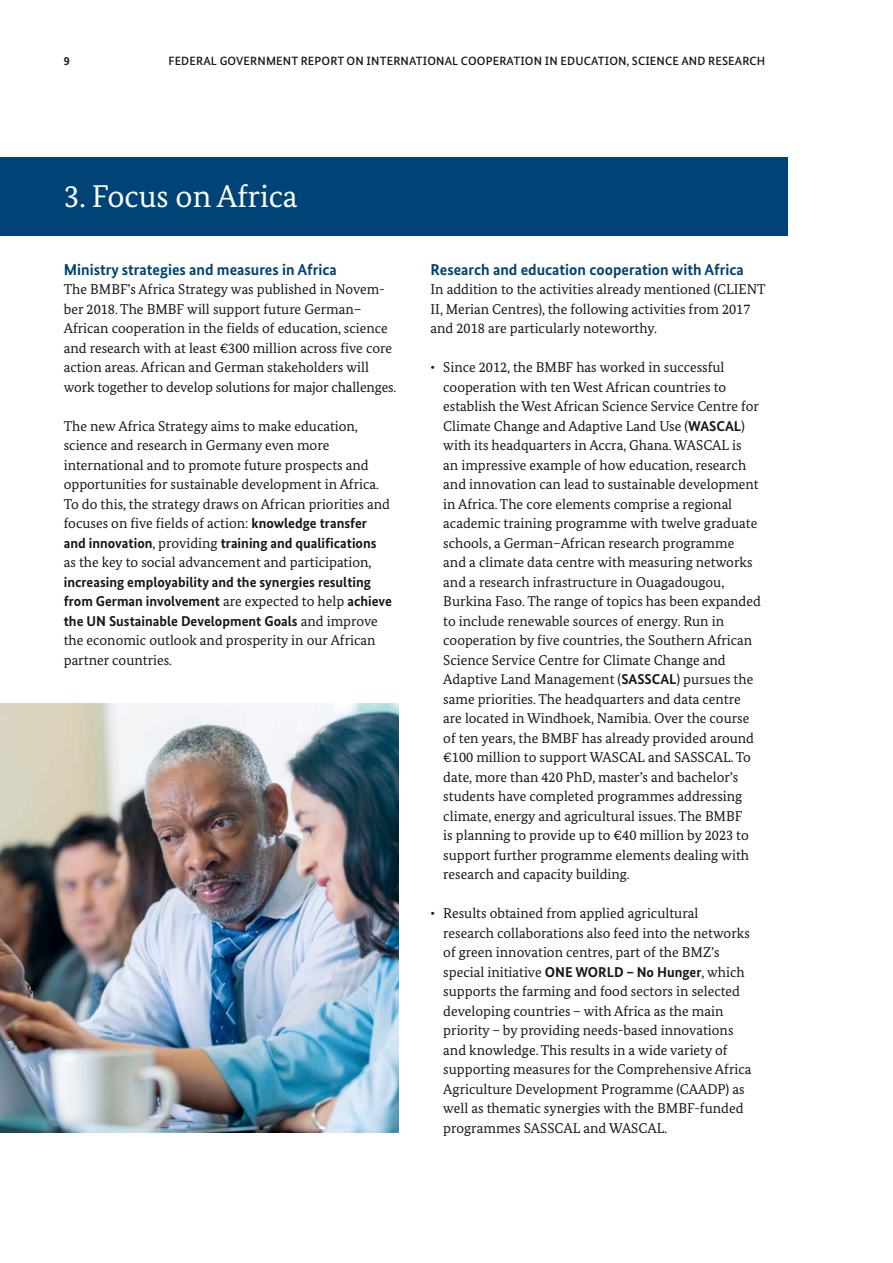
<style>
.page{position:relative;width:893px;height:1263px;background:#fff}
.page>*{position:absolute;margin:0;border:0;box-sizing:border-box;transform-origin:0 0}
.t1{font:31.5px "Bundes Serif";color:#fff}
.t2{font:700 15.75px "Bundes Sans";color:#004376}
.t3{font:14.25px/19.5px "Bundes Serif";color:#181716}
.t4{font:700 14.25px/19.5px "Bundes Sans";color:#181716}
.t5{font:500 12px "Bundes Sans";letter-spacing:.01em;color:#181716}
.t6{font:700 12px "Bundes Sans";color:#181716}
.s1{font-family:"Bundes Sans";font-weight:700}
.s2{font-family:"Bundes Serif";font-weight:400}
</style>
<div class="page">
<img style="left:0;top:704px;width:399px;height:429px">
<div style="left:0;top:157px;width:787px;height:79px;background:#004376"></div>
<p class="t6" style="left:64px;top:53px;width:7px">9</p>
<p class="t5" style="left:168px;top:53px;width:598px">FEDERAL GOVERNMENT REPORT ON INTERNATIONAL COOPERATION IN EDUCATION, SCIENCE AND RESEARCH</p>
<h1 class="t1" style="left:64px;top:177px;width:235px">3. Focus on Africa</h1>
<p class="t2" style="left:64px;top:259px;width:274px">Ministry strategies and measures in Africa</p>
<p class="t3" style="left:64px;top:279px;width:334px">The BMBF’s Africa Strategy was published in Novem&shy;ber 2018. The BMBF will support future German– African cooperation in the fields of education, science and research with at least €300 million across five core action areas. African and German stakeholders will work together to develop solutions for major challenges.</p>
<p class="t3" style="left:64px;top:416px;width:328px">The new Africa Strategy aims to make education, science and research in Germany even more international and to promote future prospects and opportunities for sustainable development in Africa.<br>To do this, the strategy draws on African priorities and focuses on five fields of action: <span class="s1">knowledge transfer</span></p>
<p class="t4" style="left:64px;top:533px;width:314px">and innovation<span class="s2">, providing</span> training and qualifications</p>
<p class="t3" style="left:64px;top:552px;width:309px">as the key to social advancement and participation,</p>
<p class="t4" style="left:64px;top:572px;width:330px">increasing employability and the synergies resulting from German involvement <span class="s2">are expected to help</span> achieve the UN Sustainable Development Goals <span class="s2">and improve</span></p>
<p class="t3" style="left:64px;top:630px;width:313px">the economic outlook and prosperity in our African partner countries.</p>
<p class="t2" style="left:431px;top:259px;width:315px">Research and education cooperation with Africa</p>
<p class="t3" style="left:431px;top:279px;width:337px">In addition to the activities already mentioned (CLIENT<br>II, Merian Centres), the following activities from 2017 and 2018 are particularly noteworthy.</p>
<p class="t3" style="left:443px;top:357px;width:319px;text-indent:-13px">∙ Since 2012, the BMBF has worked in successful cooperation with ten West African countries to establish the West African Science Service Centre for Climate Change and Adaptive Land Use (<span class="s1">WASCAL</span>) with its headquarters in Accra, Ghana. WASCAL is<br>an impressive example of how education, research and innovation can lead to sustainable development in Africa. The core elements comprise a regional academic training programme with twelve graduate schools, a German–African research programme<br>and a climate data centre with measuring networks and a research infrastructure in Ouagadougou, Burkina Faso. The range of topics has been expanded to include renewable sources of energy. Run in cooperation by five countries, the Southern African Science Service Centre for Climate Change and Adaptive Land Management (<span class="s1">SASSCAL</span>) pursues the same priorities. The headquarters and data centre are located in Windhoek, Namibia. Over the course of ten years, the BMBF has already provided around €100 million to support WASCAL and SASSCAL. To date, more than 420 PhD, master’s and bachelor’s students have completed programmes addressing climate, energy and agricultural issues. The BMBF<br>is planning to provide up to €40 million by 2023 to support further programme elements dealing with research and capacity building.</p>
<p class="t3" style="left:443px;top:903px;width:310px;text-indent:-13px">∙ Results obtained from applied agricultural research collaborations also feed into the networks of green innovation centres, part of the BMZ’s special initiative <span class="s1">ONE WORLD – No Hunger</span>, which supports the farming and food sectors in selected developing countries – with Africa as the main priority – by providing needs-based innovations and knowledge. This results in a wide variety of supporting measures for the Comprehensive Africa Agriculture Development Programme (CAADP) as well as thematic synergies with the BMBF-funded programmes SASSCAL and WASCAL.</p>
</div>
